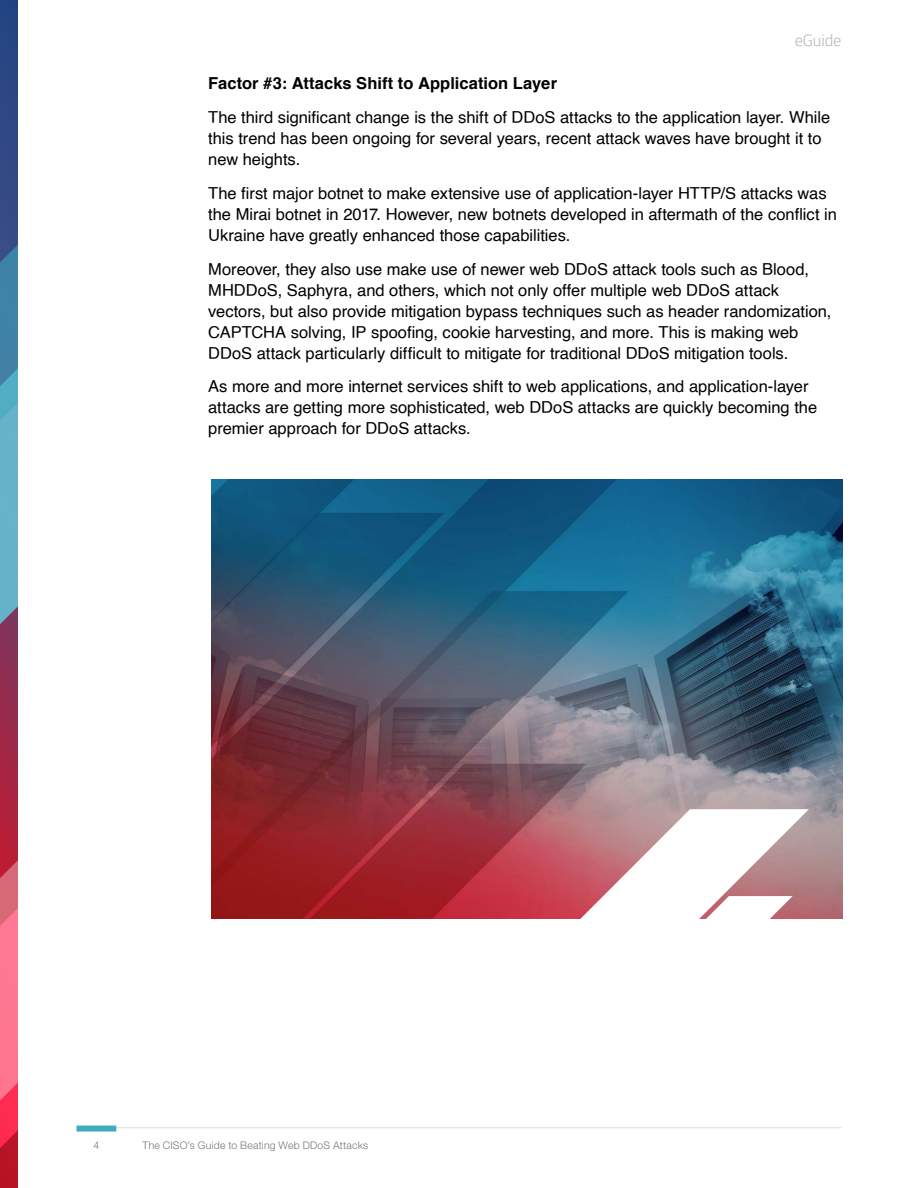
<style>
.page{position:relative;width:918px;height:1188px;background:#fff}
.page>*{position:absolute;margin:0;border:0;box-sizing:border-box;transform-origin:0 0}
.t1{font:16.5px/21px "Helvetica";color:#000}
.t2{font:700 16.5px "Helvetica";letter-spacing:.005em;color:#000}
.t3{font:300 16.5px "Titillium Web";letter-spacing:-.01em;color:#bababa}
.t4{font:300 10.5px "Helvetica Neue";letter-spacing:.02em;color:#767676}
</style>
<div class="page">
<img style="left:212px;top:479px;width:630px;height:439px">
<hr style="left:77px;top:1127px;width:764px;height:1px;background:#dcdcdc">
<div style="left:77px;top:1126px;width:39px;height:6px;background:#41aac1"></div>
<svg style="left:0;top:0;width:17px;height:1188px;background:#856184"></svg>
<svg style="left:561px;top:809px;width:248px;height:110px"></svg>
<p class="t3" style="left:795px;top:29px;width:48px">eGuide</p>
<p class="t2" style="left:208px;top:73px;width:350px">Factor #3: Attacks Shift to Application Layer</p>
<p class="t1" style="left:208px;top:107px;width:623px">The third significant change is the shift of DDoS attacks to the application layer. While this trend has been ongoing for several years, recent attack waves have brought it to new heights.</p>
<p class="t1" style="left:208px;top:183px;width:630px">The first major botnet to make extensive use of application-layer HTTP/S attacks was the Mirai botnet in 2017. However, new botnets developed in aftermath of the conflict in<br>Ukraine have greatly enhanced those capabilities.</p>
<p class="t1" style="left:208px;top:259px;width:625px">Moreover, they also use make use of newer web DDoS attack tools such as Blood, MHDDoS, Saphyra, and others, which not only offer multiple web DDoS attack vectors, but also provide mitigation bypass techniques such as header randomization, CAPTCHA solving, IP spoofing, cookie harvesting, and more. This is making web DDoS attack particularly difficult to mitigate for traditional DDoS mitigation tools.</p>
<p class="t1" style="left:208px;top:377px;width:610px">As more and more internet services shift to web applications, and application-layer attacks are getting more sophisticated, web DDoS attacks are quickly becoming the premier approach for DDoS attacks.</p>
<p class="t4" style="left:93px;top:1139px;width:7px">4</p>
<p class="t4" style="left:143px;top:1139px;width:227px">The CISO’s Guide to Beating Web DDoS Attacks</p>
</div>
